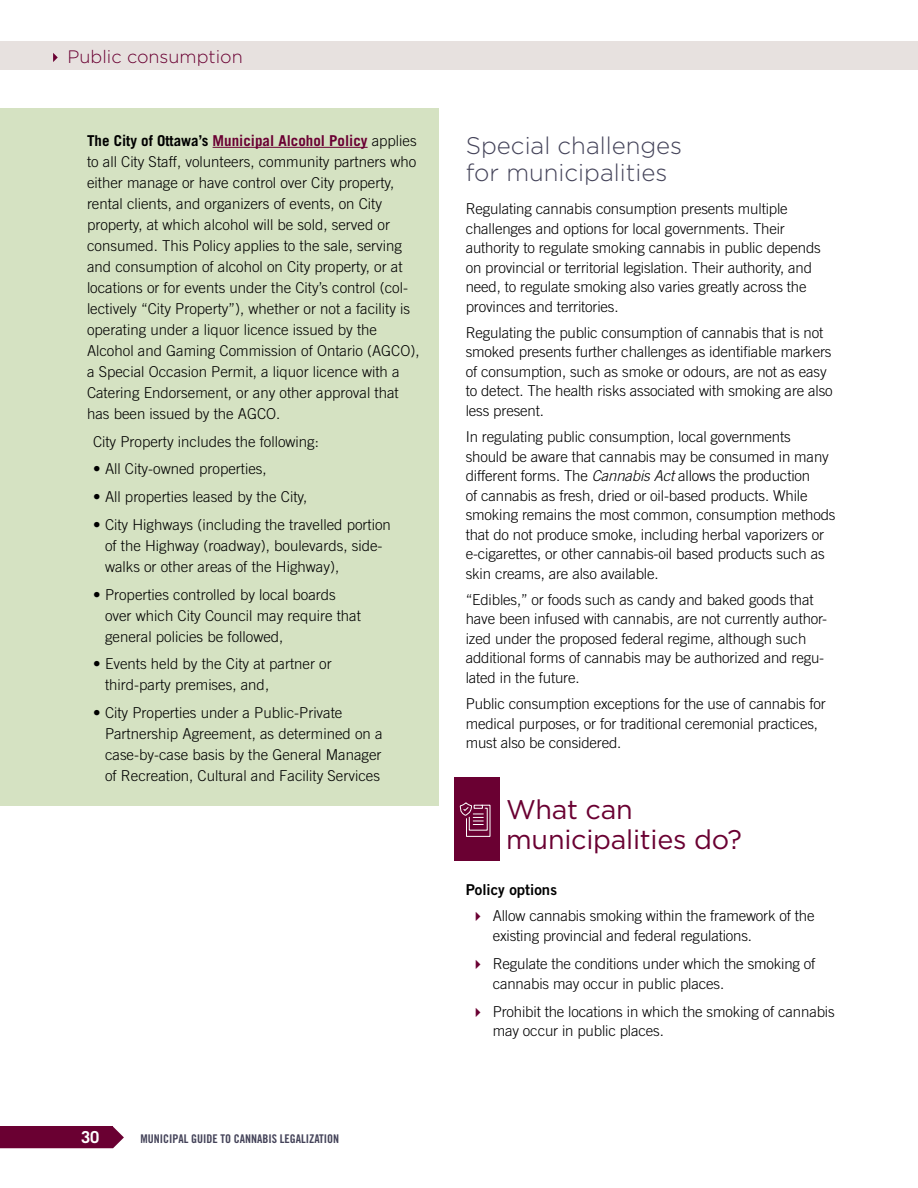
<style>
.page{position:relative;width:918px;height:1188px;background:#fff}
.page>*{position:absolute;margin:0;border:0;box-sizing:border-box;transform-origin:0 0}
.Munipalities_header{font:27px/30px "Gotham";letter-spacing:-.01em;color:#6a0032}
.H4_tertiary_number{font:300 24px/27px "Gotham";color:#444359}
.t1{font:300 18px "Gotham";color:#6a0032}
.t2{font:700 16.5px "Trade Gothic LT Std";color:#fff}
.Body{font:300 15px/19.5px "Trade Gothic LT Std";letter-spacing:-.01em;color:#000}
.body_highlighted_tex{font:300 15px/21px "Trade Gothic LT Std";color:#000}
.body_highlight_bulle{font:300 15px/21px "Trade Gothic LT Std";color:#000}
.t3{font:15px "Trade Gothic LT Std Bd 2";color:#000}
.t4{font:12px "Trade Gothic LT Std Bd Cn 20";color:#444359}
.s1{font-weight:700}
.s2{font-weight:700;color:#6a0032}
.s3{font-style:italic}
</style>
<div class="page">
<div style="left:0;top:42px;width:918px;height:28px;background:#e7e1df"></div>
<svg style="left:113px;top:1127px;width:11px;height:21px"></svg>
<div style="left:0;top:1127px;width:113px;height:21px;background:#6a0032"></div>
<svg style="left:53px;top:53px;width:5px;height:9px"></svg>
<div style="left:0;top:108px;width:439px;height:335px;background:#d5e2c2"></div>
<hr style="left:213px;top:147px;width:155px;height:1px;background:#6a0032">
<div style="left:0;top:436px;width:439px;height:63px;background:#d5e2c2"></div>
<div style="left:0;top:492px;width:439px;height:104px;background:#d5e2c2"></div>
<div style="left:0;top:562px;width:439px;height:104px;background:#d5e2c2"></div>
<div style="left:0;top:632px;width:439px;height:83px;background:#d5e2c2"></div>
<div style="left:0;top:680px;width:439px;height:126px;background:#d5e2c2"></div>
<div style="left:454px;top:777px;width:46px;height:84px;background:#6a0032"></div>
<svg style="left:459px;top:802px;width:32px;height:35px"></svg>
<p class="t1" style="left:68px;top:45px;width:177px">Public consumption</p>
<p class="body_highlighted_tex" style="left:87px;top:130px;width:334px"><span class="s1">The City of Ottawa’s</span> <span class="s2">Municipal Alcohol Policy</span> applies to all City Staff, volunteers, community partners who either manage or have control over City property, rental clients, and organizers of events, on City property, at which alcohol will be sold, served or consumed. This Policy applies to the sale, serving and consumption of alcohol on City property, or at locations or for events under the City’s control (col&shy;lectively “City Property”), whether or not a facility is operating under a liquor licence issued by the Alcohol and Gaming Commission of Ontario (AGCO), a Special Occasion Permit, a liquor licence with a Catering Endorsement, or any other approval that has been issued by the AGCO.</p>
<p class="body_highlight_bulle" style="left:93px;top:431px;width:227px">City Property includes the following:</p>
<p class="body_highlight_bulle" style="left:93px;top:458px;width:175px">• All City-owned properties,</p>
<p class="body_highlight_bulle" style="left:93px;top:486px;width:216px">• All properties leased by the City,</p>
<p class="body_highlight_bulle" style="left:105px;top:514px;width:287px;text-indent:-12px">• City Highways (including the travelled portion of the Highway (roadway), boulevards, side&shy;walks or other areas of the Highway),</p>
<p class="body_highlight_bulle" style="left:105px;top:584px;width:257px;text-indent:-12px">• Properties controlled by local boards over which City Council may require that general policies be followed,</p>
<p class="body_highlight_bulle" style="left:105px;top:653px;width:228px;text-indent:-12px">• Events held by the City at partner or third-party premises, and,</p>
<p class="body_highlight_bulle" style="left:105px;top:702px;width:279px;text-indent:-12px">• City Properties under a Public-Private Partnership Agreement, as determined on a case-by-case basis by the General Manager of Recreation, Cultural and Facility Services</p>
<p class="t2" style="left:81px;top:1127px;width:20px">30</p>
<p class="t4" style="left:140px;top:1131px;width:200px">MUNICIPAL GUIDE TO CANNABIS LEGALIZATION</p>
<h4 class="H4_tertiary_number" style="left:466px;top:132px;width:218px">Special challenges for municipalities</h4>
<p class="Body" style="left:466px;top:199px;width:357px">Regulating cannabis consumption presents multiple challenges and options for local governments. Their authority to regulate smoking cannabis in public depends on provincial or territorial legislation. Their authority, and need, to regulate smoking also varies greatly across the provinces and territories.</p>
<p class="Body" style="left:466px;top:323px;width:369px">Regulating the public consumption of cannabis that is not smoked presents further challenges as identifiable markers of consumption, such as smoke or odours, are not as easy to detect. The health risks associated with smoking are also less present.</p>
<p class="Body" style="left:466px;top:427px;width:371px">In regulating public consumption, local governments should be aware that cannabis may be consumed in many different forms. The <span class="s3">Cannabis Act</span> allows the production<br>of cannabis as fresh, dried or oil-based products. While smoking remains the most common, consumption methods that do not produce smoke, including herbal vaporizers or e-cigarettes, or other cannabis-oil based products such as skin creams, are also available.</p>
<p class="Body" style="left:466px;top:590px;width:363px">“Edibles,” or foods such as candy and baked goods that have been infused with cannabis, are not currently author&shy;ized under the proposed federal regime, although such additional forms of cannabis may be authorized and regu&shy;lated in the future.</p>
<p class="Body" style="left:466px;top:694px;width:361px">Public consumption exceptions for the use of cannabis for medical purposes, or for traditional ceremonial practices, must also be considered.</p>
<p class="Munipalities_header" style="left:506px;top:794px;width:237px">What can municipalities do?</p>
<h5 class="t3" style="left:466px;top:881px;width:93px">Policy options</h5>
<p class="body_highlighted_tex" style="left:493px;top:906px;width:323px;line-height:19.5px">Allow cannabis smoking within the framework of the existing provincial and federal regulations.</p>
<p class="body_highlighted_tex" style="left:493px;top:954px;width:324px;line-height:19.5px">Regulate the conditions under which the smoking of cannabis may occur in public places.</p>
<p class="body_highlighted_tex" style="left:493px;top:1001px;width:343px;line-height:19.5px">Prohibit the locations in which the smoking of cannabis may occur in public places.</p>
</div>
